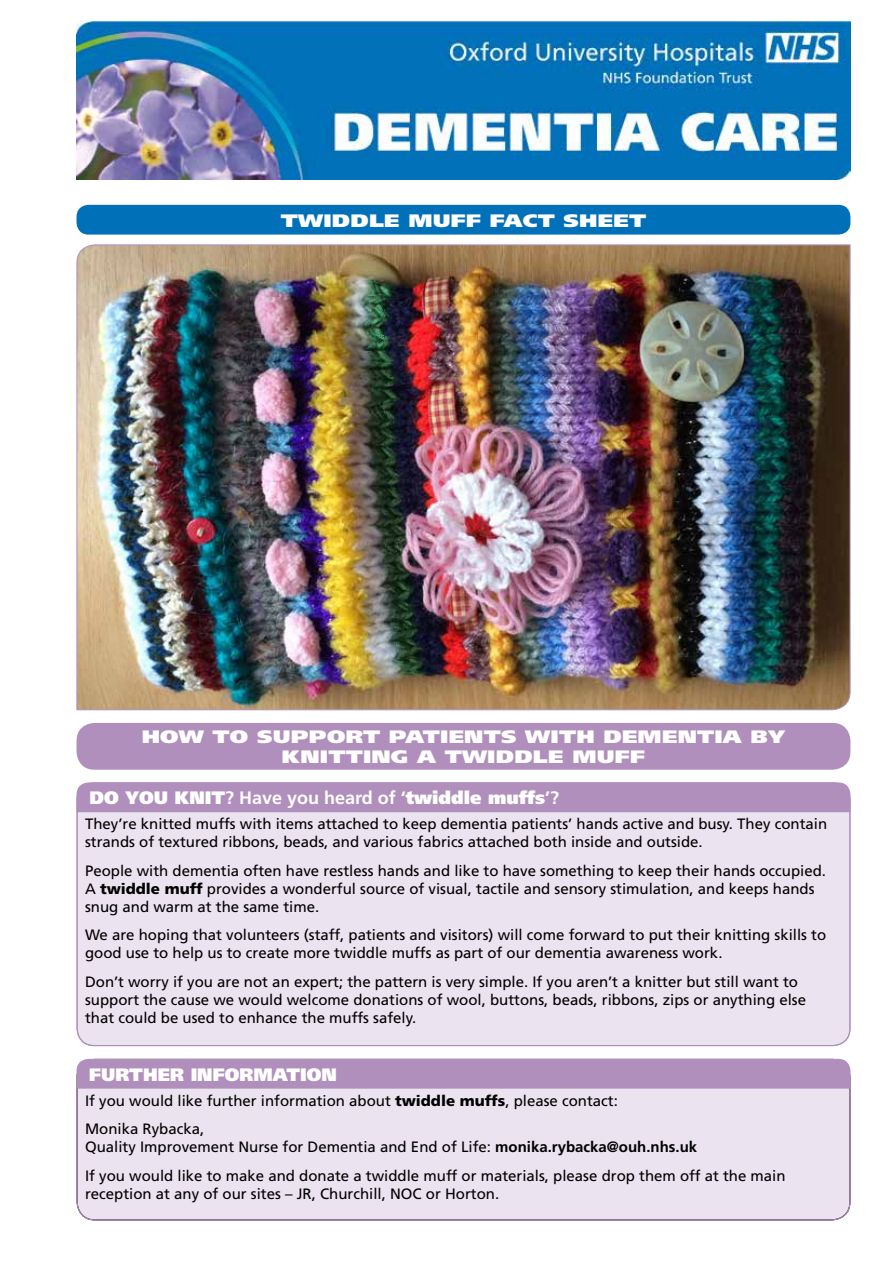
<style>
.page{position:relative;width:893px;height:1263px;background:#fff}
.page>*{position:absolute;margin:0;border:0;box-sizing:border-box;transform-origin:0 0}
.t1{font:900 18px/19.5px "Frutiger";letter-spacing:.01em;color:#fff;text-align:center;scale:1.25 1}
.t2{font:900 18px "Frutiger";letter-spacing:.01em;color:#fff}
.t3{font:15px/18px "Frutiger";color:#000}
.s1{font-weight:700}
.s2{font-weight:900}
</style>
<div class="page">
<div style="left:77px;top:783px;width:773px;height:262px;background:#ebe3f0;border-radius:17px"></div>
<div style="left:77px;top:205px;width:773px;height:30px;background:#0071b9;border-radius:12px"></div>
<img style="left:77px;top:21px;width:773px;height:158px">
<div style="left:77px;top:723px;width:773px;height:47px;background:#b18fbd;border-radius:18px"></div>
<div style="left:77px;top:1059px;width:773px;height:161px;background:#ebe3f0;border-radius:18px"></div>
<div style="left:77px;top:782px;width:773px;height:30px;background:#b18fbd"></div>
<div style="left:77px;top:1059px;width:773px;height:30px;background:#b18fbd"></div>
<img style="left:76px;top:244px;width:775px;height:466px">
<p class="t1" style="left:281px;top:210px;width:294px">TWIDDLE MUFF FACT SHEET</p>
<p class="t1" style="left:142px;top:727px;width:516px">HOW TO SUPPORT PATIENTS WITH DEMENTIA BY<br>KNITTING A TWIDDLE MUFF</p>
<p class="t2" style="left:89px;top:787px;width:471px">DO YOU KNIT<span class="s1">? Have you heard of ‘</span>twiddle muffs<span class="s1">’?</span></p>
<p class="t3" style="left:85px;top:815px;width:744px">They’re knitted muffs with items attached to keep dementia patients’ hands active and busy. They contain strands of textured ribbons, beads, and various fabrics attached both inside and outside.</p>
<p class="t3" style="left:85px;top:861px;width:743px">People with dementia often have restless hands and like to have something to keep their hands occupied.<br>A <span class="s2">twiddle muff</span> provides a wonderful source of visual, tactile and sensory stimulation, and keeps hands snug and warm at the same time.</p>
<p class="t3" style="left:85px;top:926px;width:743px">We are hoping that volunteers (staff, patients and visitors) will come forward to put their knitting skills to good use to help us to create more twiddle muffs as part of our dementia awareness work.</p>
<p class="t3" style="left:85px;top:973px;width:722px">Don’t worry if you are not an expert; the pattern is very simple. If you aren’t a knitter but still want to support the cause we would welcome donations of wool, buttons, beads, ribbons, zips or anything else that could be used to enhance the muffs safely.</p>
<p class="t2" style="left:89px;top:1063px;width:249px">FURTHER INFORMATION</p>
<p class="t3" style="left:85px;top:1086px;width:534px;line-height:28.7px">If you would like further information about <span class="s2">twiddle muffs</span>, please contact:<br>Monika Rybacka,</p>
<p class="t3" style="left:85px;top:1133px;width:702px;line-height:28.7px">Quality Improvement Nurse for Dementia and End of Life: <span class="s1">monika.rybacka@ouh.nhs.uk<br></span>If you would like to make and donate a twiddle muff or materials, please drop them off at the main</p>
<p class="t3" style="left:85px;top:1185px;width:416px">reception at any of our sites – JR, Churchill, NOC or Horton.</p>
</div>
